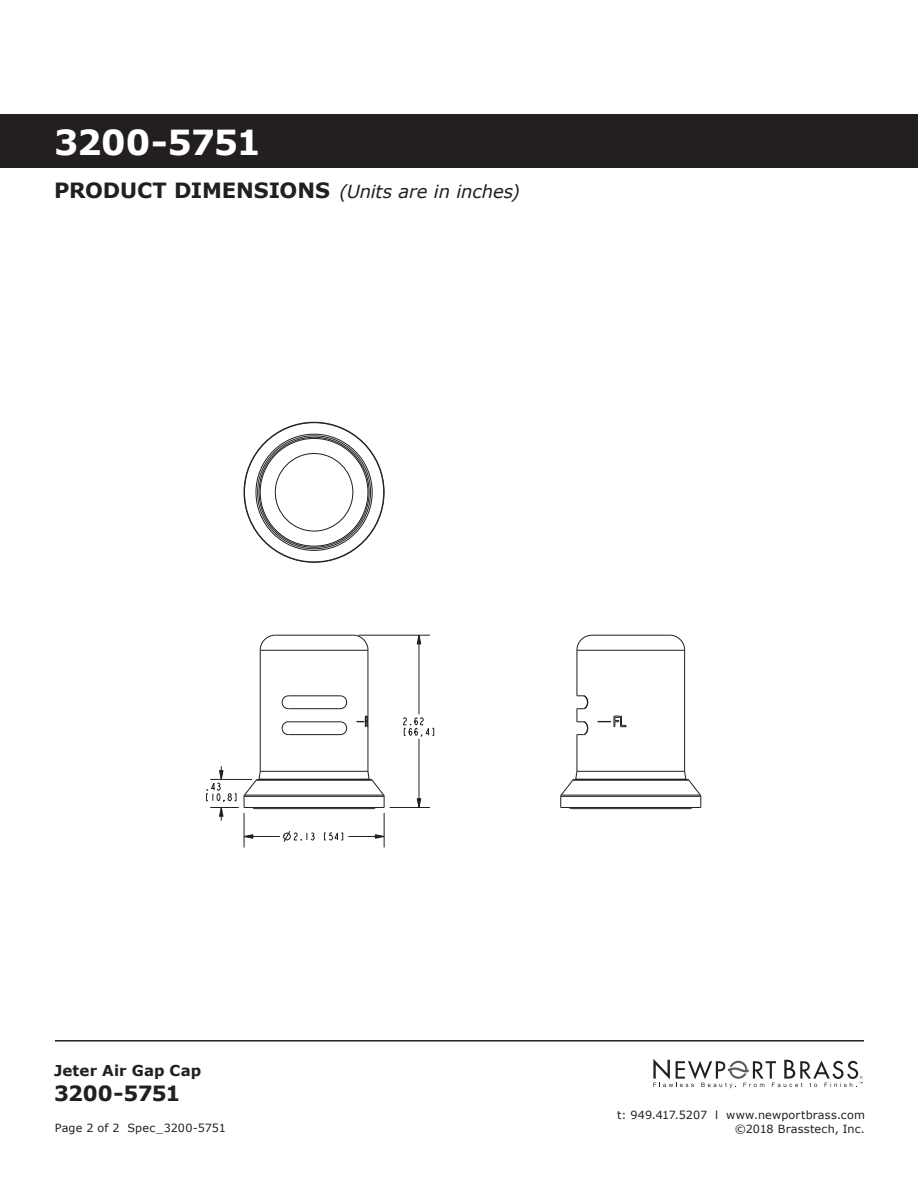
<style>
.page{position:relative;width:918px;height:1188px;background:#fff}
.page>*{position:absolute;margin:0;border:0;box-sizing:border-box;transform-origin:0 0}
.t1{font:700 34.5px "Verdana";letter-spacing:-.04em;color:#fff}
.t2{font:700 21px "Verdana";letter-spacing:-.035em;color:#231f20}
.t3{font:italic 18px "Verdana";letter-spacing:-.01em;color:#231f20}
.t4{font:700 15px "Verdana";letter-spacing:.01em;color:#231f20}
.t5{font:11.25px/13.5px "Verdana";letter-spacing:.015em;color:#231f20;text-align:right}
.s1{font-weight:700;font-style:normal;font-size:21px}
</style>
<div class="page">
<svg style="left:653px;top:1059px;width:210px;height:29px"></svg>
<hr style="left:55px;top:1040px;width:809px;height:2px;background:#231f20">
<div style="left:0;top:114px;width:918px;height:54px;background:#231f20"></div>
<svg style="left:403px;top:717px;width:31px;height:20px"></svg>
<svg style="left:417px;top:798px;width:4px;height:9px"></svg>
<svg style="left:417px;top:636px;width:4px;height:8px"></svg>
<svg style="left:283px;top:831px;width:32px;height:11px"></svg>
<svg style="left:324px;top:832px;width:19px;height:9px"></svg>
<svg style="left:375px;top:834px;width:9px;height:5px"></svg>
<svg style="left:245px;top:834px;width:8px;height:5px"></svg>
<hr style="left:244px;top:796px;width:140px;height:1px;background:#231f20">
<hr style="left:244px;top:795px;width:140px;height:1px;background:#231f20">
<hr style="left:256px;top:780px;width:116px;height:1px;background:#231f20">
<hr style="left:260px;top:650px;width:108px;height:1px;background:#231f20">
<hr style="left:561px;top:796px;width:140px;height:1px;background:#231f20">
<hr style="left:561px;top:795px;width:139px;height:1px;background:#231f20">
<hr style="left:573px;top:780px;width:116px;height:1px;background:#231f20">
<hr style="left:577px;top:650px;width:108px;height:1px;background:#231f20">
<div style="left:275px;top:453px;width:78px;height:78px;border:1px solid #231f20;border-radius:50%"></div>
<hr style="left:348px;top:836px;width:36px;height:1px;background:#231f20">
<hr style="left:244px;top:836px;width:36px;height:1px;background:#231f20">
<hr style="left:390px;top:807px;width:40px;height:1px;background:#231f20">
<hr style="left:244px;top:813px;width:1px;height:34px;background:#231f20">
<hr style="left:384px;top:813px;width:1px;height:34px;background:#231f20">
<hr style="left:358px;top:635px;width:72px;height:1px;background:#231f20">
<hr style="left:419px;top:635px;width:1px;height:79px;background:#231f20">
<hr style="left:419px;top:739px;width:1px;height:68px;background:#231f20">
<hr style="left:255px;top:808px;width:118px;height:1px;background:#231f20">
<hr style="left:244px;top:807px;width:140px;height:1px;background:#231f20">
<hr style="left:260px;top:650px;width:1px;height:121px;background:#231f20">
<hr style="left:259px;top:779px;width:110px;height:1px;background:#231f20">
<hr style="left:260px;top:771px;width:108px;height:1px;background:#231f20">
<hr style="left:288px;top:734px;width:52px;height:1px;background:#231f20">
<hr style="left:288px;top:722px;width:52px;height:1px;background:#231f20">
<hr style="left:288px;top:708px;width:52px;height:1px;background:#231f20">
<hr style="left:288px;top:696px;width:52px;height:1px;background:#231f20">
<svg style="left:356px;top:716px;width:12px;height:11px"></svg>
<hr style="left:368px;top:650px;width:1px;height:121px;background:#231f20">
<hr style="left:275px;top:635px;width:78px;height:1px;background:#231f20">
<hr style="left:572px;top:808px;width:118px;height:1px;background:#231f20">
<hr style="left:561px;top:807px;width:140px;height:1px;background:#231f20">
<hr style="left:577px;top:650px;width:1px;height:46px;background:#231f20">
<hr style="left:577px;top:735px;width:1px;height:36px;background:#231f20">
<hr style="left:576px;top:779px;width:110px;height:1px;background:#231f20">
<hr style="left:577px;top:771px;width:108px;height:1px;background:#231f20">
<svg style="left:598px;top:716px;width:28px;height:11px"></svg>
<hr style="left:684px;top:650px;width:1px;height:121px;background:#231f20">
<hr style="left:592px;top:635px;width:78px;height:1px;background:#231f20">
<svg style="left:282px;top:721px;width:7px;height:14px"></svg>
<svg style="left:206px;top:766px;width:55px;height:55px"></svg>
<svg style="left:260px;top:635px;width:16px;height:16px"></svg>
<svg style="left:282px;top:695px;width:7px;height:14px"></svg>
<svg style="left:340px;top:721px;width:7px;height:14px"></svg>
<svg style="left:367px;top:771px;width:18px;height:38px"></svg>
<svg style="left:352px;top:635px;width:16px;height:16px"></svg>
<svg style="left:340px;top:695px;width:7px;height:14px"></svg>
<svg style="left:669px;top:635px;width:16px;height:16px"></svg>
<svg style="left:576px;top:635px;width:17px;height:16px"></svg>
<svg style="left:560px;top:771px;width:18px;height:38px"></svg>
<svg style="left:684px;top:771px;width:18px;height:38px"></svg>
<svg style="left:577px;top:695px;width:11px;height:40px"></svg>
<h1 class="t1" style="left:54px;top:118px;width:208px">3200-5751</h1>
<h3 class="t3" style="left:54px;top:179px;width:467px"><span class="s1">PRODUCT DIMENSIONS</span> (Units are in inches)</h3>
<h3 class="t4" style="left:54px;top:1060px;width:149px">Jeter Air Gap Cap</h3>
<h2 class="t2" style="left:54px;top:1078px;width:128px">3200-5751</h2>
<p class="t5" style="left:55px;top:1121px;width:173px">Page 2 of 2 Spec_3200-5751</p>
<p class="t5" style="left:617px;top:1108px;width:249px">t: 949.417.5207 l www.newportbrass.com ©2018 Brasstech, Inc.</p>
</div>
